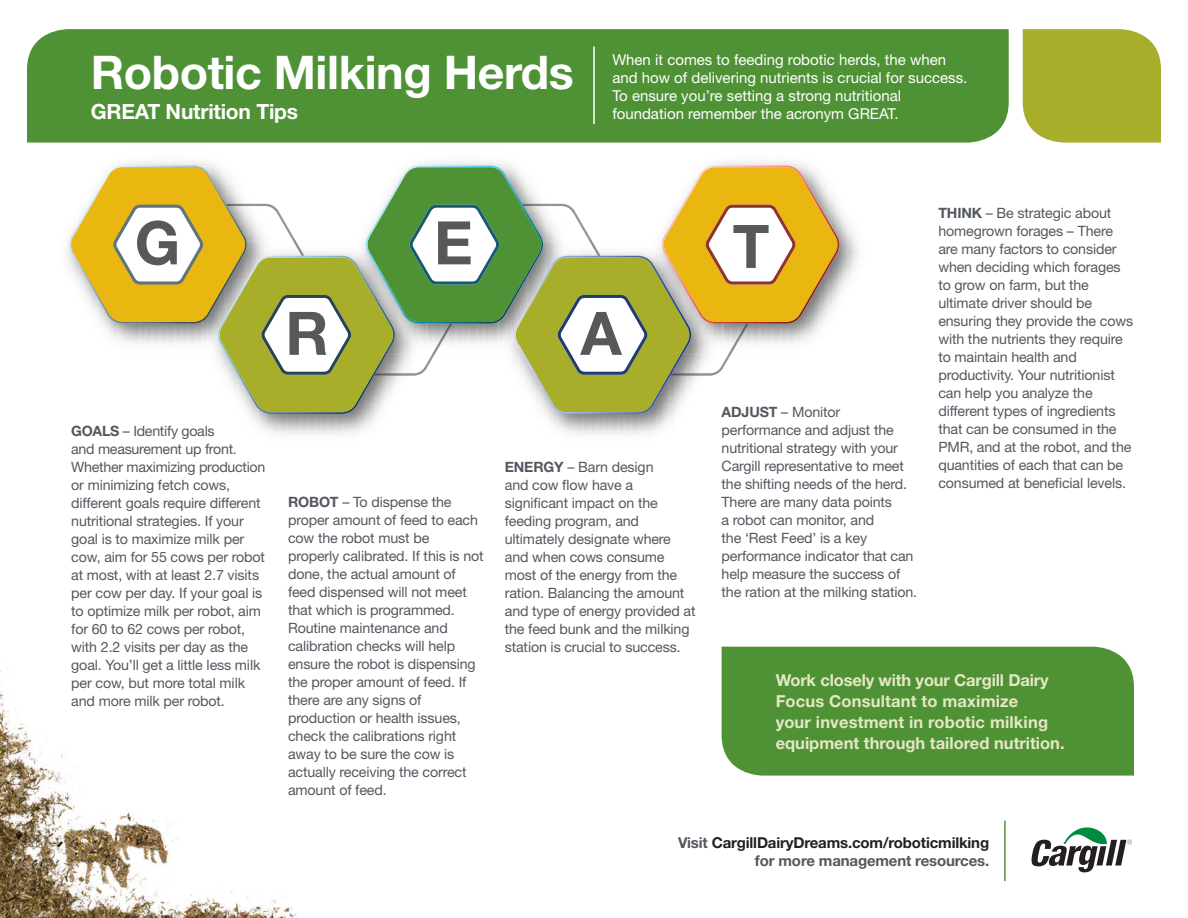
<style>
.page{position:relative;width:1188px;height:918px;background:#fff}
.page>*{position:absolute;margin:0;border:0;box-sizing:border-box;transform-origin:0 0}
.t1{font:700 60px "Helvetica Neue LT";color:#57585a}
.t2{font:700 46.5px "Helvetica Neue LT";letter-spacing:-.01em;color:#fff}
.t3{font:700 21px "Helvetica Neue LT";letter-spacing:-.01em;color:#fff}
.t4{font:700 16.5px/21px "Helvetica Neue LT";color:#e6e7c3}
.t5{font:15px/18px "Helvetica Neue LT";color:#fff}
.t6{font:700 15px "Helvetica Neue LT";letter-spacing:-.01em;color:#231f20}
.t7{font:700 15px "Helvetica Neue LT";letter-spacing:-.01em;color:#535860}
.t8{font:14.25px/18px "Helvetica Neue LT";letter-spacing:-.01em;color:#535860}
.s1{font-weight:700}
.s2{color:#535860}
</style>
<div class="page">
<img style="left:714px;top:161px;width:144px;height:132px">
<svg style="left:68px;top:165px;width:770px;height:247px"></svg>
<div style="left:27px;top:29px;width:982px;height:114px;background:#4f9236"></div>
<div style="left:1023px;top:29px;width:138px;height:114px;background:#a8ad2a"></div>
<hr style="left:593px;top:46px;width:2px;height:78px;background:#fff">
<div style="left:722px;top:647px;width:412px;height:129px;background:#4f9236"></div>
<svg style="left:1031px;top:827px;width:101px;height:45px"></svg>
<hr style="left:1004px;top:821px;width:2px;height:60px;background:#4f9236">
<img style="left:0;top:668px;width:297px;height:250px">
<p class="t2" style="left:91px;top:44px;width:485px">Robotic Milking Herds</p>
<p class="t3" style="left:91px;top:98px;width:209px">GREAT Nutrition Tips</p>
<p class="t5" style="left:612px;top:50px;width:357px">When it comes to feeding robotic herds, the when and how of delivering nutrients is crucial for success.<br>To ensure you’re setting a strong nutritional foundation remember the acronym GREAT.</p>
<p class="t1" style="left:135px;top:206px;width:47px">G</p>
<p class="t8" style="left:71px;top:422px;width:196px"><span class="s1">GOALS</span> – Identify goals<br>and measurement up front.<br>Whether maximizing production or minimizing fetch cows, different goals require different nutritional strategies. If your goal is to maximize milk per cow, aim for 55 cows per robot at most, with at least 2.7 visits per cow per day. If your goal is to optimize milk per robot, aim for 60 to 62 cows per robot, with 2.2 visits per day as the goal. You’ll get a little less milk per cow, but more total milk and more milk per robot.</p>
<p class="t1" style="left:285px;top:296px;width:45px">R</p>
<p class="t1" style="left:434px;top:206px;width:40px">E</p>
<p class="t8" style="left:288px;top:493px;width:197px"><span class="s1">ROBOT</span> – To dispense the proper amount of feed to each cow the robot must be properly calibrated. If this is not done, the actual amount of feed dispensed will not meet that which is programmed.<br>Routine maintenance and calibration checks will help ensure the robot is dispensing the proper amount of feed. If there are any signs of production or health issues, check the calibrations right away to be sure the cow is actually receiving the correct amount of feed.</p>
<p class="t1" style="left:581px;top:296px;width:43px">A</p>
<p class="t8" style="left:505px;top:457px;width:192px"><span class="s1">ENERGY</span> – Barn design<br>and cow flow have a significant impact on the feeding program, and ultimately designate where and when cows consume most of the energy from the ration. Balancing the amount and type of energy provided at the feed bunk and the milking station is crucial to success.</p>
<p class="t1" style="left:733px;top:209px;width:38px">T</p>
<p class="t8" style="left:722px;top:402px;width:197px"><span class="s1">ADJUST</span> – Monitor performance and adjust the nutritional strategy with your<br>Cargill representative to meet the shifting needs of the herd.<br>There are many data points<br>a robot can monitor, and<br>the ‘Rest Feed’ is a key performance indicator that can help measure the success of the ration at the milking station.</p>
<p class="t8" style="left:938px;top:204px;width:196px"><span class="s1">THINK</span> – Be strategic about homegrown forages – There are many factors to consider when deciding which forages to grow on farm, but the ultimate driver should be ensuring they provide the cows with the nutrients they require to maintain health and productivity. Your nutritionist can help you analyze the different types of ingredients that can be consumed in the<br>PMR, and at the robot, and the quantities of each that can be consumed at beneficial levels.</p>
<p class="t4" style="left:776px;top:669px;width:291px">Work closely with your Cargill Dairy Focus Consultant to maximize<br>your investment in robotic milking equipment through tailored nutrition.</p>
<p class="t6" style="left:678px;top:833px;width:313px"><span class="s2">Visit</span> CargillDairyDreams.com/roboticmilking</p>
<p class="t7" style="left:755px;top:851px;width:236px">for more management resources.</p>
</div>
